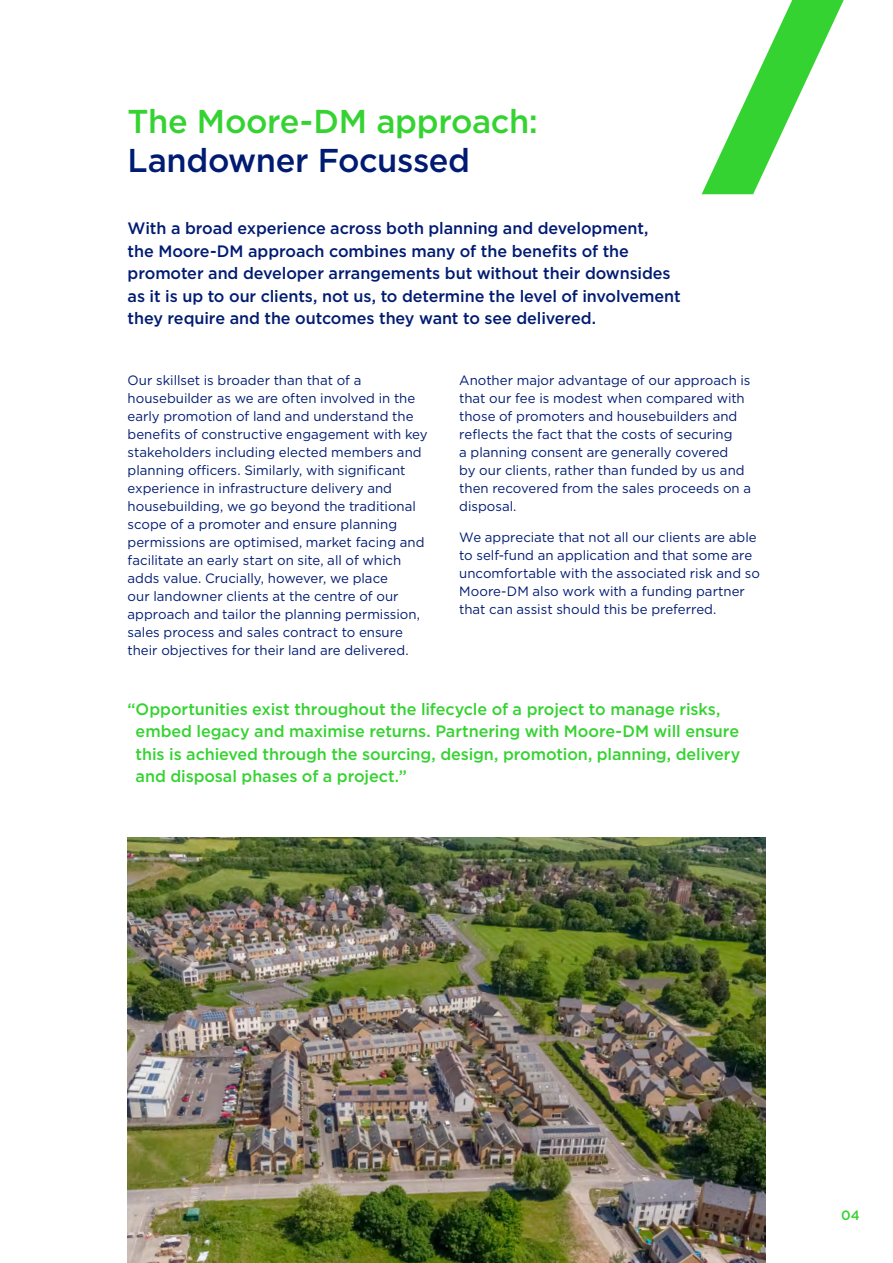
<style>
.page{position:relative;width:893px;height:1263px;background:#fff}
.page>*{position:absolute;margin:0;border:0;box-sizing:border-box;transform-origin:0 0}
.t1{font:500 33px "Gotham";letter-spacing:-.01em;color:#35d331}
.t2{font:500 33px "Gotham";letter-spacing:-.015em;color:#001b72}
.t3{font:500 16.5px/22.5px "Gotham";letter-spacing:-.005em;color:#001b72}
.t4{font:500 16.5px/22.5px "Gotham";letter-spacing:-.005em;color:#35d331}
.t5{font:13.5px/18px "Gotham";color:#001b72}
.t6{font:500 13.5px "Gotham";color:#35d331}
</style>
<div class="page">
<img style="left:128px;top:838px;width:637px;height:425px">
<svg style="left:702px;top:0;width:142px;height:194px"></svg>
<h1 class="t1" style="left:128px;top:99px;width:412px">The Moore-DM approach:</h1>
<h1 class="t2" style="left:128px;top:139px;width:344px">Landowner Focussed</h1>
<p class="t3" style="left:128px;top:217px;width:555px">With a broad experience across both planning and development,<br>the Moore-DM approach combines many of the benefits of the promoter and developer arrangements but without their downsides as it is up to our clients, not us, to determine the level of involvement they require and the outcomes they want to see delivered.</p>
<p class="t5" style="left:128px;top:371px;width:302px">Our skillset is broader than that of a housebuilder as we are often involved in the early promotion of land and understand the benefits of constructive engagement with key stakeholders including elected members and planning officers. Similarly, with significant experience in infrastructure delivery and housebuilding, we go beyond the traditional scope of a promoter and ensure planning permissions are optimised, market facing and facilitate an early start on site, all of which adds value. Crucially, however, we place<br>our landowner clients at the centre of our approach and tailor the planning permission, sales process and sales contract to ensure their objectives for their land are delivered.</p>
<p class="t5" style="left:459px;top:371px;width:293px">Another major advantage of our approach is that our fee is modest when compared with those of promoters and housebuilders and reflects the fact that the costs of securing<br>a planning consent are generally covered<br>by our clients, rather than funded by us and then recovered from the sales proceeds on a disposal.</p>
<p class="t5" style="left:459px;top:528px;width:302px">We appreciate that not all our clients are able to self-fund an application and that some are uncomfortable with the associated risk and so Moore-DM also work with a funding partner that can assist should this be preferred.</p>
<p class="t4" style="left:136px;top:697px;width:606px;text-indent:-8px">“Opportunities exist throughout the lifecycle of a project to manage risks, embed legacy and maximise returns. Partnering with Moore-DM will ensure this is achieved through the sourcing, design, promotion, planning, delivery and disposal phases of a project.”</p>
<p class="t6" style="left:841px;top:1206px;width:20px">04</p>
</div>
